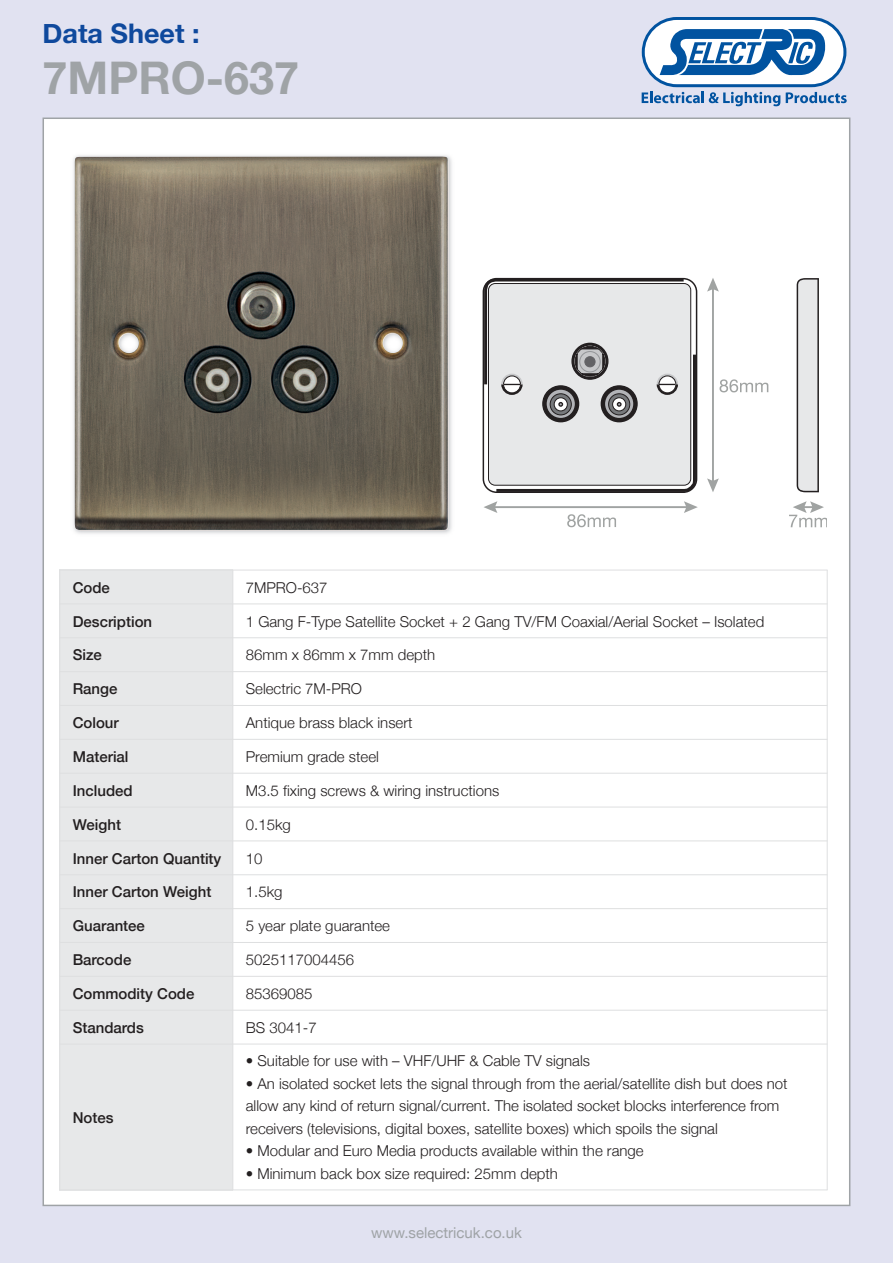
<style>
.page{position:relative;width:893px;height:1263px;background:#e1e2f1}
.page>*{position:absolute;margin:0;border:0;box-sizing:border-box;transform-origin:0 0}
.t1{font:700 45px "Helvetica Neue";color:#9fa3a6}
.t2{font:700 27px "Helvetica Neue";color:#0f499d}
.t3{font:300 15px/22.5px "Helvetica Neue";color:#231f20}
.t4{font:500 15px "Helvetica Neue";color:#231f20}
.t5{font:15px "Helvetica Neue";color:#9fa3a6}
</style>
<div class="page">
<div style="left:44px;top:119px;width:805px;height:1086px;background:#fff"></div>
<svg style="left:642px;top:17px;width:205px;height:89px"></svg>
<img style="left:73px;top:155px;width:379px;height:379px">
<img style="left:75px;top:157px;width:373px;height:374px">
<svg style="left:707px;top:278px;width:61px;height:214px"></svg>
<svg style="left:484px;top:501px;width:214px;height:26px"></svg>
<svg style="left:789px;top:501px;width:38px;height:26px"></svg>
<svg style="left:797px;top:278px;width:22px;height:214px;background:#cdcdce"></svg>
<svg style="left:483px;top:278px;width:214px;height:215px;background:#cfd0d1"></svg>
<div style="left:60px;top:570px;width:173px;height:34px;background:#e7e8e9"></div>
<div style="left:60px;top:604px;width:173px;height:34px;background:#e7e8e9"></div>
<div style="left:60px;top:638px;width:173px;height:34px;background:#e7e8e9"></div>
<div style="left:60px;top:672px;width:173px;height:33px;background:#e7e8e9"></div>
<div style="left:60px;top:705px;width:173px;height:34px;background:#e7e8e9"></div>
<div style="left:60px;top:739px;width:173px;height:34px;background:#e7e8e9"></div>
<div style="left:60px;top:773px;width:173px;height:34px;background:#e7e8e9"></div>
<div style="left:60px;top:807px;width:173px;height:34px;background:#e7e8e9"></div>
<div style="left:60px;top:841px;width:173px;height:34px;background:#e7e8e9"></div>
<div style="left:60px;top:875px;width:173px;height:34px;background:#e7e8e9"></div>
<div style="left:60px;top:909px;width:173px;height:33px;background:#e7e8e9"></div>
<div style="left:60px;top:942px;width:173px;height:34px;background:#e7e8e9"></div>
<div style="left:60px;top:976px;width:173px;height:34px;background:#e7e8e9"></div>
<div style="left:60px;top:1010px;width:173px;height:34px;background:#e7e8e9"></div>
<div style="left:60px;top:1044px;width:173px;height:146px;background:#e7e8e9"></div>
<hr style="left:59px;top:570px;width:1px;height:620px;background:#dedfe0">
<hr style="left:233px;top:570px;width:1px;height:620px;background:#dedfe0">
<hr style="left:827px;top:570px;width:1px;height:620px;background:#dedfe0">
<hr style="left:60px;top:570px;width:767px;height:1px;background:#dedfe0">
<hr style="left:60px;top:604px;width:767px;height:1px;background:#dedfe0">
<hr style="left:60px;top:637px;width:767px;height:1px;background:#dedfe0">
<hr style="left:60px;top:671px;width:767px;height:1px;background:#dedfe0">
<hr style="left:60px;top:705px;width:767px;height:1px;background:#dedfe0">
<hr style="left:60px;top:739px;width:767px;height:1px;background:#dedfe0">
<hr style="left:60px;top:773px;width:767px;height:1px;background:#dedfe0">
<hr style="left:60px;top:807px;width:767px;height:1px;background:#dedfe0">
<hr style="left:60px;top:841px;width:767px;height:1px;background:#dedfe0">
<hr style="left:60px;top:874px;width:767px;height:1px;background:#dedfe0">
<hr style="left:60px;top:908px;width:767px;height:1px;background:#dedfe0">
<hr style="left:60px;top:942px;width:767px;height:1px;background:#dedfe0">
<hr style="left:60px;top:976px;width:767px;height:1px;background:#dedfe0">
<hr style="left:60px;top:1010px;width:767px;height:1px;background:#dedfe0">
<hr style="left:60px;top:1044px;width:767px;height:1px;background:#dedfe0">
<hr style="left:60px;top:1190px;width:767px;height:1px;background:#dedfe0">
<h2 class="t2" style="left:43px;top:17px;width:159px">Data Sheet :</h2>
<h1 class="t1" style="left:43px;top:50px;width:258px">7MPRO-637</h1>
<p class="t4" style="left:73px;top:578px;width:39px">Code</p>
<p class="t3" style="left:246px;top:576px;width:83px">7MPRO-637</p>
<p class="t4" style="left:73px;top:612px;width:81px">Description</p>
<p class="t3" style="left:246px;top:610px;width:520px">1 Gang F-Type Satellite Socket + 2 Gang TV/FM Coaxial/Aerial Socket – Isolated</p>
<p class="t4" style="left:73px;top:646px;width:31px">Size</p>
<p class="t3" style="left:246px;top:643px;width:191px">86mm x 86mm x 7mm depth</p>
<p class="t4" style="left:73px;top:680px;width:46px">Range</p>
<p class="t3" style="left:246px;top:677px;width:118px">Selectric 7M-PRO</p>
<p class="t4" style="left:73px;top:713px;width:48px">Colour</p>
<p class="t3" style="left:246px;top:711px;width:168px">Antique brass black insert</p>
<p class="t4" style="left:73px;top:747px;width:57px">Material</p>
<p class="t3" style="left:246px;top:745px;width:135px">Premium grade steel</p>
<p class="t4" style="left:73px;top:781px;width:62px">Included</p>
<p class="t3" style="left:246px;top:779px;width:255px">M3.5 fixing screws &amp; wiring instructions</p>
<p class="t4" style="left:73px;top:815px;width:50px">Weight</p>
<p class="t3" style="left:246px;top:813px;width:47px">0.15kg</p>
<p class="t4" style="left:73px;top:849px;width:150px">Inner Carton Quantity</p>
<p class="t3" style="left:246px;top:846px;width:18px">10</p>
<p class="t4" style="left:73px;top:883px;width:140px">Inner Carton Weight</p>
<p class="t3" style="left:246px;top:880px;width:38px">1.5kg</p>
<p class="t4" style="left:73px;top:916px;width:74px">Guarantee</p>
<p class="t3" style="left:246px;top:914px;width:146px">5 year plate guarantee</p>
<p class="t4" style="left:73px;top:950px;width:60px">Barcode</p>
<p class="t3" style="left:246px;top:948px;width:110px">5025117004456</p>
<p class="t4" style="left:73px;top:984px;width:123px">Commodity Code</p>
<p class="t3" style="left:246px;top:982px;width:68px">85369085</p>
<p class="t4" style="left:73px;top:1018px;width:73px">Standards</p>
<p class="t3" style="left:246px;top:1016px;width:72px">BS 3041-7</p>
<p class="t4" style="left:73px;top:1108px;width:42px">Notes</p>
<p class="t3" style="left:246px;top:1049px;width:346px">• Suitable for use with – VHF/UHF &amp; Cable TV signals</p>
<p class="t3" style="left:246px;top:1072px;width:543px">• An isolated socket lets the signal through from the aerial/satellite dish but does not allow any kind of return signal/current. The isolated socket blocks interference from receivers (televisions, digital boxes, satellite boxes) which spoils the signal</p>
<p class="t3" style="left:246px;top:1139px;width:399px">• Modular and Euro Media products available within the range</p>
<p class="t3" style="left:246px;top:1162px;width:314px">• Minimum back box size required: 25mm depth</p>
<p class="t5" style="left:371px;top:1224px;width:152px">www.selectricuk.co.uk</p>
</div>
